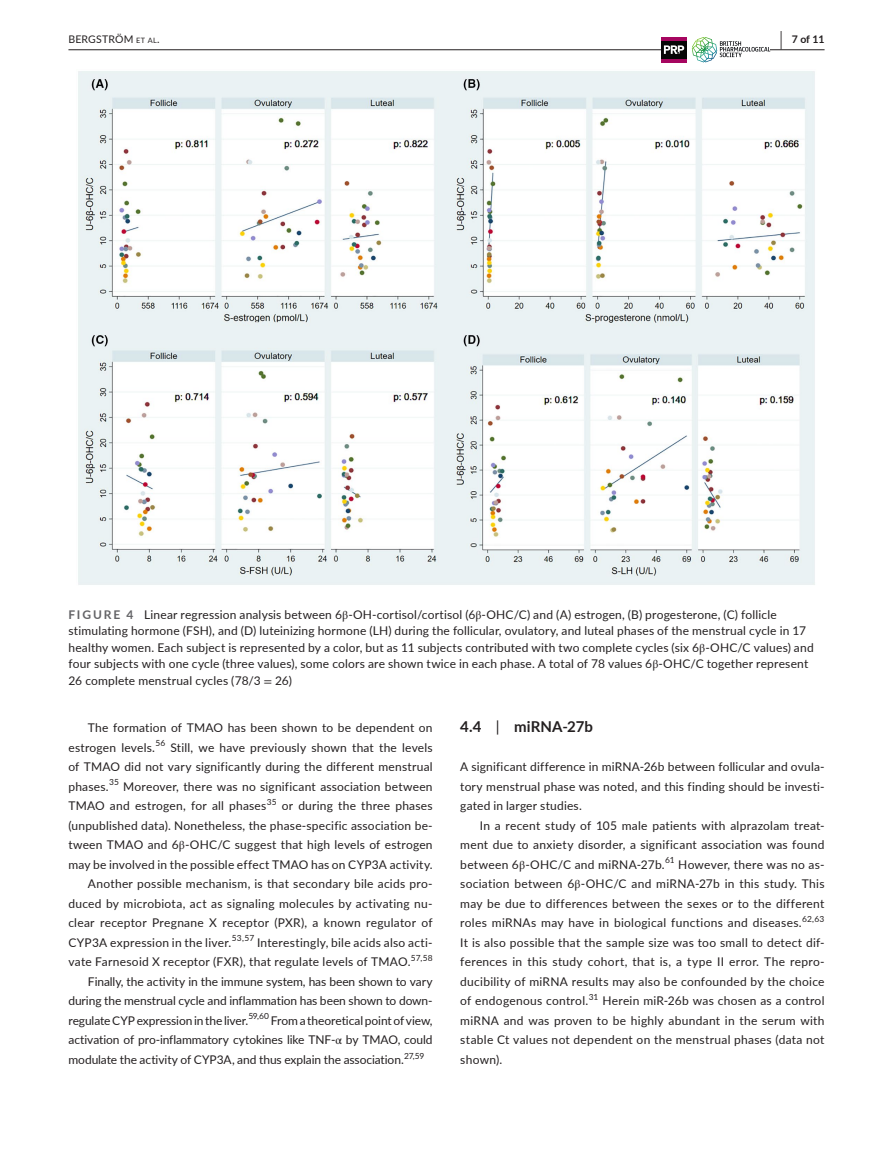
<style>
.page{position:relative;width:893px;height:1174px;background:#fff}
.page>*{position:absolute;margin:0;border:0;box-sizing:border-box;transform-origin:0 0}
.t1{font:700 15px "Lato";letter-spacing:.005em;color:#231f20}
.t2{font:12px/19.5px "Lato";letter-spacing:.015em;color:#231f20;text-align:justify}
.t3{font:10.5px "Lato";letter-spacing:.02em;color:#231f20}
.t4{font:700 10.5px "Lato";color:#231f20}
.t5{font:8.4px "Lato";letter-spacing:.015em;color:#231f20}
.s1{font-size:7.35px}
.s2{font-size:19.5px}
.s3{font-weight:700;color:#636366}
.s4{font-family:"STIX"}
.s5{font-weight:400}
</style>
<div class="page">
<hr style="left:68px;top:49px;width:756px;height:1px;background:#231f20">
<div style="left:661px;top:37px;width:109px;height:25px;background:#fff"></div>
<div style="left:661px;top:37px;width:26px;height:25px;background:#070606"></div>
<hr style="left:661px;top:37px;width:26px;height:3px;background:#a60660">
<hr style="left:661px;top:59px;width:26px;height:3px;background:#a60660">
<svg style="left:664px;top:45px;width:20px;height:9px"></svg>
<svg style="left:692px;top:37px;width:78px;height:25px"></svg>
<img style="left:78px;top:71px;width:737px;height:514px">
<p class="t3" style="left:68px;top:31px;width:93px">BERGSTRÖM <span class="s1">et al</span>.</p>
<p class="t4" style="left:780px;top:31px;width:46px"><span class="s2">|</span> 7 of 11</p>
<p class="t2" style="left:68px;top:605px;width:747px;line-height:16.5px;text-align:left"><span class="s3">FIGURE 4</span> Linear regression analysis between 6<span class="s4">β</span>-OH-cortisol/cortisol (6<span class="s4">β</span>-OHC/C) and (A) estrogen, (B) progesterone, (C) follicle stimulating hormone (FSH), and (D) luteinizing hormone (LH) during the follicular, ovulatory, and luteal phases of the menstrual cycle in 17 healthy women. Each subject is represented by a color, but as 11 subjects contributed with two complete cycles (six 6<span class="s4">β</span>-OHC/C values) and four subjects with one cycle (three values), some colors are shown twice in each phase. A total of 78 values 6<span class="s4">β</span>-OHC/C together represent 26 complete menstrual cycles (78/3 <span class="s4">=</span> 26)</p>
<p class="t2" style="left:68px;top:717px;width:366px;text-indent:19px">The formation of TMAO has been shown to be dependent on estrogen levels.</p>
<p class="t5" style="left:155px;top:737px;width:11px">56</p>
<p class="t2" style="left:68px;top:737px;width:366px;text-indent:102px">Still, we have previously shown that the levels of TMAO did not vary significantly during the different menstrual phases.</p>
<p class="t5" style="left:109px;top:776px;width:11px">35</p>
<p class="t2" style="left:68px;top:776px;width:366px;text-indent:55px">Moreover, there was no significant association between<br>TMAO and estrogen, for all phases</p>
<p class="t5" style="left:267px;top:796px;width:11px">35</p>
<p class="t2" style="left:282px;top:795px;width:152px">or during the three phases</p>
<p class="t2" style="left:68px;top:815px;width:366px">(unpublished data). Nonetheless, the phase-specific association be-</p>
<p class="t2" style="left:68px;top:834px;width:366px">tween TMAO and 6<span class="s4">β</span>-OHC/C suggest that high levels of estrogen</p>
<p class="t2" style="left:68px;top:854px;width:366px">may be involved in the possible effect TMAO has on CYP3A activity.</p>
<p class="t2" style="left:88px;top:873px;width:346px">Another possible mechanism, is that secondary bile acids pro-</p>
<p class="t2" style="left:68px;top:893px;width:366px">duced by microbiota, act as signaling molecules by activating nu-</p>
<p class="t2" style="left:68px;top:912px;width:366px">clear receptor Pregnane X receptor (PXR), a known regulator of</p>
<p class="t2" style="left:68px;top:932px;width:164px">CYP3A expression in the liver.</p>
<p class="t5" style="left:232px;top:932px;width:24px">53,57</p>
<p class="t2" style="left:68px;top:932px;width:366px;text-indent:189px">Interestingly, bile acids also acti&shy;vate Farnesoid X receptor (FXR), that regulate levels of TMAO.</p>
<p class="t5" style="left:411px;top:952px;width:23px">57,58</p>
<p class="t2" style="left:68px;top:971px;width:366px;text-indent:20px">Finally, the activity in the immune system, has been shown to vary during the menstrual cycle and inflammation has been shown to down&shy;regulateCYPexpressioninthe liver.<sup>59,60</sup> From a theoreticalpointof view, activation of pro-inflammatory cytokines like TNF-<span class="s4">α</span> by TMAO, could modulate the activity of CYP3A, and thus explain the association.<sup>27,59</sup></p>
<p class="t1" style="left:460px;top:716px;width:134px">4.4 <span class="s5">|</span> miRNA-27b</p>
<p class="t2" style="left:460px;top:756px;width:366px">A significant difference in miRNA-26b between follicular and ovula&shy;tory menstrual phase was noted, and this finding should be investi&shy;gated in larger studies.</p>
<p class="t2" style="left:460px;top:815px;width:366px;text-indent:20px">In a recent study of 105 male patients with alprazolam treat&shy;ment due to anxiety disorder, a significant association was found between 6<span class="s4">β</span>-OHC/C and miRNA-27b.<sup>61</sup> However, there was no as&shy;sociation between 6<span class="s4">β</span>-OHC/C and miRNA-27b in this study. This may be due to differences between the sexes or to the different roles miRNAs may have in biological functions and diseases.</p>
<p class="t5" style="left:802px;top:913px;width:24px">62,63</p>
<p class="t2" style="left:460px;top:932px;width:366px">It is also possible that the sample size was too small to detect dif&shy;ferences in this study cohort, that is, a type II error. The repro&shy;ducibility of miRNA results may also be confounded by the choice of endogenous control.<sup>31</sup> Herein miR-26b was chosen as a control miRNA and was proven to be highly abundant in the serum with stable Ct values not dependent on the menstrual phases (data not shown).</p>
</div>
